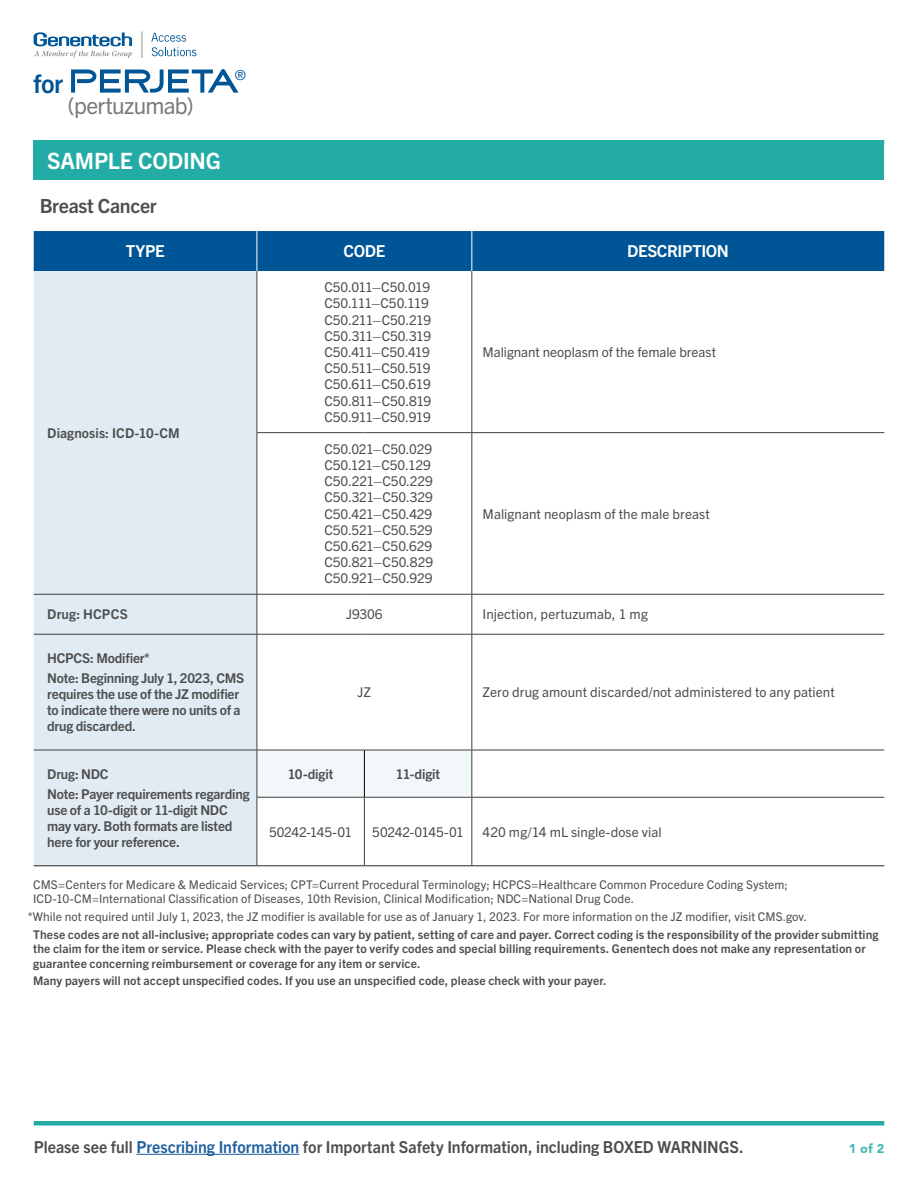
<style>
.page{position:relative;width:918px;height:1188px;background:#fff}
.page>*{position:absolute;margin:0;border:0;box-sizing:border-box;transform-origin:0 0}
.t1{font:700 25.5px "Trade Gothic Next LT Pro";color:#005596}
.t2{font:22.8px "Trade Gothic Next LT Pro";letter-spacing:-.03em;color:#7a7a7a}
.t3{font:700 22.5px "Trade Gothic Next LT Pro";letter-spacing:-.01em;color:#fff}
.t4{font:700 19.5px "Trade Gothic Next LT Pro";letter-spacing:-.015em;color:#4d4d4d}
.t5{font:700 16.5px "Trade Gothic Next LT Pro";color:#4d4d4d;scale:.96 1}
.t6{font:700 16.5px "Trade Gothic Next LT Pro";letter-spacing:-.02em;color:#fff}
.t7{font:13.95px "Avenir LT Std";color:#005596}
.t8{font:13.5px/16.2px "Trade Gothic Next LT Pro";letter-spacing:-.005em;color:#4d4d4d}
.t9{font:700 13.5px/16.2px "Trade Gothic Next LT Pro";letter-spacing:-.015em;color:#4d4d4d}
.t10{font:700 13.5px "Trade Gothic Next LT Pro";letter-spacing:.005em;color:#4d4d4d}
.t11{font:13.5px "Trade Gothic Next LT Pro";letter-spacing:-.025em;color:#4d4d4d}
.t12{font:700 13.5px "Trade Gothic Next LT Pro";letter-spacing:.01em;color:#4d4d4d}
.t13{font:900 12.75px "Avenir LT Std";color:#44b8b3}
.t14{font:700 12px/14.4px "Trade Gothic Next LT Pro";letter-spacing:.01em;color:#4d4d4d}
.t15{font:12px/14.4px "Trade Gothic Next LT Pro";letter-spacing:.005em;color:#4d4d4d}
.s1{color:#215e9e}
</style>
<div class="page">
<svg style="left:34px;top:32px;width:98px;height:26px"></svg>
<svg style="left:141px;top:31px;width:1px;height:27px"></svg>
<svg style="left:151px;top:33px;width:45px;height:23px"></svg>
<svg style="left:71px;top:69px;width:167px;height:24px"></svg>
<div style="left:34px;top:1121px;width:850px;height:5px;background:#23aca6"></div>
<hr style="left:136px;top:1154px;width:163px;height:1px;background:#215e9e">
<div style="left:34px;top:231px;width:850px;height:40px;background:#005596"></div>
<div style="left:34px;top:271px;width:223px;height:595px;background:#e0ebf3"></div>
<div style="left:258px;top:751px;width:214px;height:46px;background:#f2f7fa"></div>
<hr style="left:257px;top:432px;width:107px;height:1px;background:#404040">
<hr style="left:364px;top:432px;width:108px;height:1px;background:#404040">
<hr style="left:472px;top:432px;width:412px;height:1px;background:#404040">
<hr style="left:34px;top:594px;width:223px;height:1px;background:#404040">
<hr style="left:257px;top:594px;width:107px;height:1px;background:#404040">
<hr style="left:364px;top:594px;width:108px;height:1px;background:#404040">
<hr style="left:472px;top:594px;width:412px;height:1px;background:#404040">
<hr style="left:34px;top:634px;width:223px;height:1px;background:#404040">
<hr style="left:257px;top:634px;width:107px;height:1px;background:#404040">
<hr style="left:364px;top:634px;width:108px;height:1px;background:#404040">
<hr style="left:472px;top:634px;width:412px;height:1px;background:#404040">
<hr style="left:34px;top:750px;width:223px;height:1px;background:#404040">
<hr style="left:257px;top:750px;width:107px;height:1px;background:#404040">
<hr style="left:364px;top:750px;width:108px;height:1px;background:#404040">
<hr style="left:472px;top:750px;width:412px;height:1px;background:#404040">
<hr style="left:257px;top:797px;width:107px;height:1px;background:#404040">
<hr style="left:364px;top:797px;width:108px;height:1px;background:#404040">
<hr style="left:472px;top:797px;width:412px;height:1px;background:#404040">
<hr style="left:34px;top:866px;width:223px;height:1px;background:#262626">
<hr style="left:257px;top:866px;width:107px;height:1px;background:#262626">
<hr style="left:364px;top:866px;width:108px;height:1px;background:#262626">
<hr style="left:472px;top:866px;width:412px;height:1px;background:#262626">
<hr style="left:257px;top:271px;width:1px;height:161px;background:#404040">
<hr style="left:257px;top:433px;width:1px;height:161px;background:#404040">
<hr style="left:257px;top:594px;width:1px;height:40px;background:#404040">
<hr style="left:257px;top:634px;width:1px;height:116px;background:#404040">
<hr style="left:257px;top:750px;width:1px;height:47px;background:#404040">
<hr style="left:257px;top:797px;width:1px;height:69px;background:#404040">
<hr style="left:472px;top:271px;width:1px;height:161px;background:#404040">
<hr style="left:472px;top:433px;width:1px;height:161px;background:#404040">
<hr style="left:472px;top:594px;width:1px;height:40px;background:#404040">
<hr style="left:472px;top:634px;width:1px;height:116px;background:#404040">
<hr style="left:472px;top:750px;width:1px;height:47px;background:#404040">
<hr style="left:472px;top:797px;width:1px;height:69px;background:#404040">
<hr style="left:364px;top:797px;width:1px;height:69px;background:#404040">
<hr style="left:364px;top:750px;width:1px;height:47px;background:#000">
<hr style="left:257px;top:231px;width:1px;height:40px;background:#fff">
<hr style="left:472px;top:231px;width:1px;height:40px;background:#fff">
<div style="left:34px;top:140px;width:850px;height:40px;background:#23aca6"></div>
<h1 class="t1" style="left:33px;top:66px;width:31px">for</h1>
<p class="t7" style="left:235px;top:68px;width:13px">®</p>
<h2 class="t2" style="left:67px;top:90px;width:128px">(pertuzumab)</h2>
<h3 class="t3" style="left:47px;top:145px;width:175px">SAMPLE CODING</h3>
<h3 class="t4" style="left:40px;top:193px;width:118px">Breast Cancer</h3>
<p class="t6" style="left:126px;top:240px;width:40px">TYPE</p>
<p class="t6" style="left:343px;top:240px;width:43px">CODE</p>
<p class="t6" style="left:627px;top:240px;width:103px">DESCRIPTION</p>
<p class="t10" style="left:47px;top:424px;width:134px">Diagnosis: ICD-10-CM</p>
<p class="t8" style="left:324px;top:278px;width:108px">C50.011–C50.019<br>C50.111–C50.119<br>C50.211–C50.219<br>C50.311–C50.319<br>C50.411–C50.419<br>C50.511–C50.519<br>C50.611–C50.619<br>C50.811–C50.819<br>C50.911–C50.919</p>
<p class="t8" style="left:324px;top:440px;width:110px">C50.021–C50.029<br>C50.121–C50.129<br>C50.221–C50.229<br>C50.321–C50.329<br>C50.421–C50.429<br>C50.521–C50.529<br>C50.621–C50.629<br>C50.821–C50.829<br>C50.921–C50.929</p>
<p class="t8" style="left:483px;top:343px;width:235px">Malignant neoplasm of the female breast</p>
<p class="t8" style="left:483px;top:505px;width:229px">Malignant neoplasm of the male breast</p>
<p class="t12" style="left:47px;top:605px;width:82px">Drug: HCPCS</p>
<p class="t8" style="left:346px;top:606px;width:38px">J9306</p>
<p class="t8" style="left:483px;top:606px;width:167px">Injection, pertuzumab, 1 mg</p>
<p class="t9" style="left:47px;top:648px;width:199px;line-height:19.6px">HCPCS: Modifier*<br>Note: Beginning July 1, 2023, CMS</p>
<p class="t9" style="left:47px;top:685px;width:195px;text-align:justify">requires the use of the JZ modifier to indicate there were no units of a drug discarded.</p>
<p class="t8" style="left:358px;top:683px;width:15px">JZ</p>
<p class="t8" style="left:483px;top:683px;width:354px">Zero drug amount discarded/not administered to any patient</p>
<p class="t9" style="left:47px;top:763px;width:204px;line-height:19.5px">Drug: NDC<br>Note: Payer requirements regarding</p>
<p class="t9" style="left:47px;top:801px;width:187px">use of a 10-digit or 11-digit NDC may vary. Both formats are listed here for your reference.</p>
<p class="t9" style="left:288px;top:765px;width:47px">10-digit</p>
<p class="t9" style="left:396px;top:765px;width:46px">11-digit</p>
<p class="t8" style="left:269px;top:823px;width:85px">50242-145-01</p>
<p class="t11" style="left:372px;top:822px;width:93px">50242-0145-01</p>
<p class="t8" style="left:483px;top:823px;width:181px">420 mg/14 mL single-dose vial</p>
<p class="t15" style="left:33px;top:876px;width:756px">CMS=Centers for Medicare &amp; Medicaid Services; CPT=Current Procedural Terminology; HCPCS=Healthcare Common Procedure Coding System;<br>ICD-10-CM=International Classification of Diseases, 10th Revision, Clinical Modification; NDC=National Drug Code.</p>
<p class="t15" style="left:28px;top:909px;width:781px">*While not required until July 1, 2023, the JZ modifier is available for use as of January 1, 2023. For more information on the JZ modifier, visit CMS.gov.</p>
<p class="t14" style="left:33px;top:926px;width:847px">These codes are not all-inclusive; appropriate codes can vary by patient, setting of care and payer. Correct coding is the responsibility of the provider submitting the claim for the item or service. Please check with the payer to verify codes and special billing requirements. Genentech does not make any representation or guarantee concerning reimbursement or coverage for any item or service.</p>
<p class="t14" style="left:33px;top:973px;width:575px">Many payers will not accept unspecified codes. If you use an unspecified code, please check with your payer.</p>
<p class="t5" style="left:34px;top:1135px;width:741px">Please see full <span class="s1">Prescribing Information</span> for Important Safety Information, including BOXED WARNINGS.</p>
<p class="t13" style="left:849px;top:1141px;width:37px">1 of 2</p>
</div>
